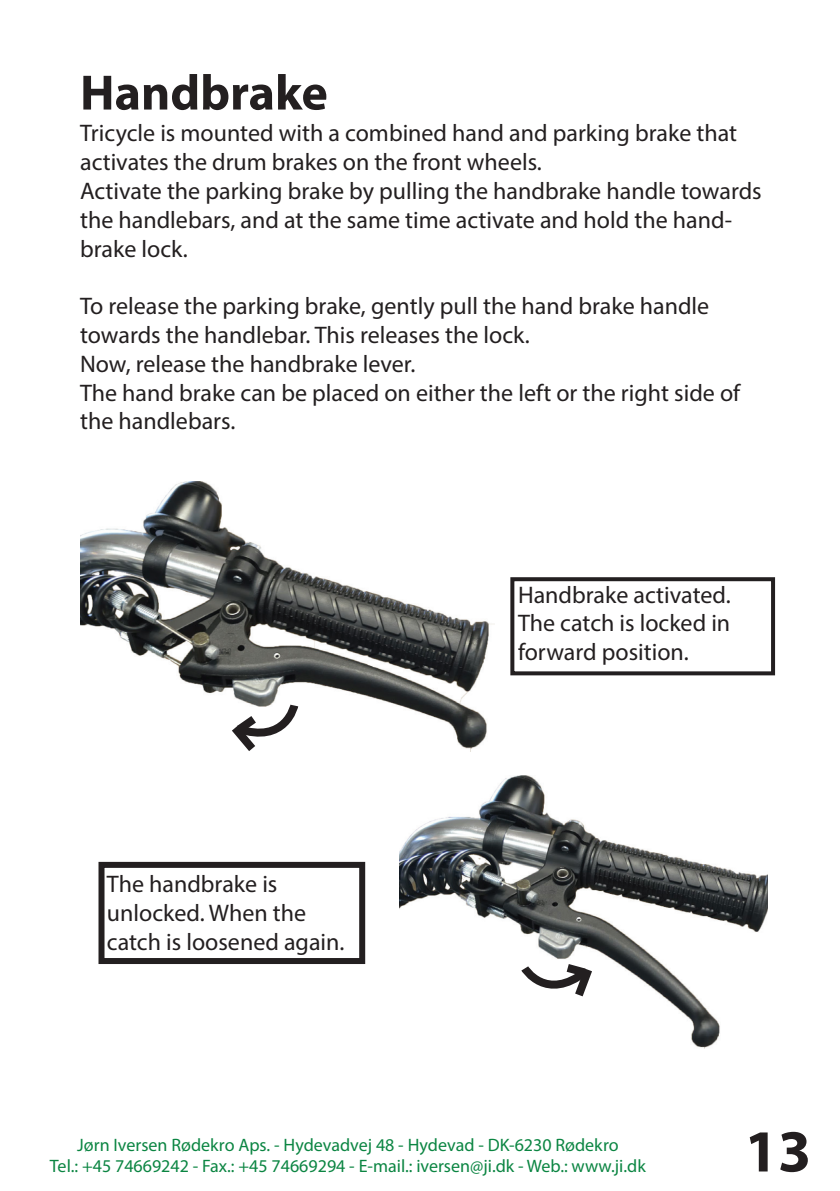
<style>
.page{position:relative;width:840px;height:1191px;background:#fff}
.page>*{position:absolute;margin:0;border:0;box-sizing:border-box;transform-origin:0 0}
.t1{font:700 60px "Myriad Pro";color:#231f20}
.Heading{font:700 50px "Myriad Pro";color:#231f20}
.Text{font:24px/28.8px "Myriad Pro";color:#231f20}
.Bemærk_tekst{font:24px/28.8px "Myriad Pro";color:#231f20;text-align:justify}
.Text-2{font:18px "Myriad Pro";color:#0b8542}
</style>
<div class="page">
<img style="left:80px;top:481px;width:414px;height:270px">
<img style="left:399px;top:775px;width:368px;height:273px">
<svg style="left:516px;top:958px;width:82px;height:47px"></svg>
<div style="left:510px;top:577px;width:264px;height:98px;border:4px solid #231f20"></div>
<div style="left:98px;top:862px;width:267px;height:102px;border:6px solid #231f20"></div>
<svg style="left:223px;top:697px;width:79px;height:54px"></svg>
<p class="Heading" style="left:80px;top:60px;width:249px">Handbrake</p>
<p class="Text" style="left:80px;top:119px;width:658px">Tricycle is mounted with a combined hand and parking brake that activates the drum brakes on the front wheels.</p>
<p class="Text" style="left:80px;top:176px;width:682px">Activate the parking brake by pulling the handbrake handle towards the handlebars, and at the same time activate and hold the hand&shy;brake lock.</p>
<p class="Text" style="left:80px;top:291px;width:630px">To release the parking brake, gently pull the hand brake handle towards the handlebar. This releases the lock.<br>Now, release the handbrake lever.</p>
<p class="Text" style="left:80px;top:378px;width:661px">The hand brake can be placed on either the left or the right side of the handlebars.</p>
<p class="Bemærk_tekst" style="left:517px;top:580px;width:214px">Handbrake activated.<br>The catch is locked in forward position.</p>
<p class="Bemærk_tekst" style="left:107px;top:869px;width:239px;text-align:left">The handbrake is unlocked. When the catch is loosened again.</p>
<p class="Text-2" style="left:77px;top:1133px;width:542px">Jørn Iversen Rødekro Aps. - Hydevadvej 48 - Hydevad - DK-6230 Rødekro</p>
<p class="Text-2" style="left:50px;top:1155px;width:597px">Tel.: +45 74669242 - Fax.: +45 74669294 - E-mail.: iversen@ji.dk - Web.: www.ji.dk</p>
<h1 class="t1" style="left:744px;top:1112px;width:68px">13</h1>
</div>
